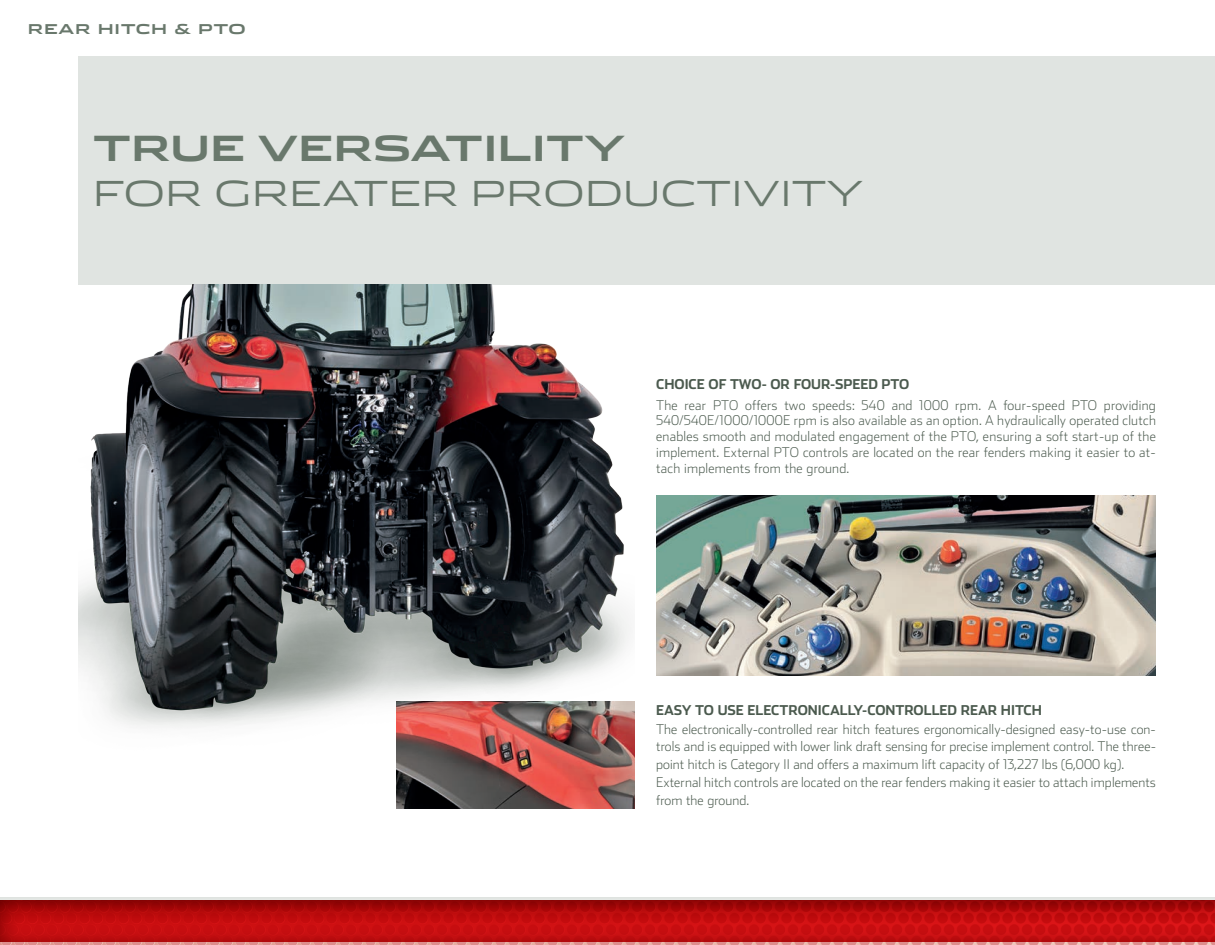
<style>
.page{position:relative;width:1215px;height:945px;background:#fff}
.page>*{position:absolute;margin:0;border:0;box-sizing:border-box;transform-origin:0 0}
.t1{font:300 34.5px "Stainless Ext";color:#69786c}
.t2{font:700 34.5px "Stainless Ext";color:#69786c}
.t3{font:200 13.5px/15.8px "Stainless";letter-spacing:.01em;color:#4b5a4e;text-align:justify}
.t4{font:700 13.5px "Stainless";color:#4b5a4e}
.t5{font:700 13.5px "Stainless Ext";letter-spacing:.05em;color:#69786c}
</style>
<div class="page">
<img style="left:0;top:898px;width:1215px;height:47px">
<hr style="left:1px;top:897px;width:1214px;height:2px;background:#e0e4e1">
<div style="left:79px;top:56px;width:1136px;height:229px;background:#e0e4e1"></div>
<img style="left:79px;top:285px;width:552px;height:506px">
<img style="left:656px;top:496px;width:500px;height:180px">
<img style="left:397px;top:701px;width:237px;height:108px">
<p class="t5" style="left:28px;top:21px;width:219px">REAR HITCH &amp; PTO</p>
<h1 class="t2" style="left:93px;top:128px;width:534px">TRUE VERSATILITY</h1>
<h1 class="t1" style="left:93px;top:173px;width:772px">FOR GREATER PRODUCTIVITY</h1>
<p class="t4" style="left:656px;top:376px;width:255px">CHOICE OF TWO- OR FOUR-SPEED PTO</p>
<p class="t3" style="left:656px;top:397px;width:501px">The rear PTO offers two speeds: 540 and 1000 rpm. A four-speed PTO providing 540/540E/1000/1000E rpm is also available as an option. A hydraulically operated clutch enables smooth and modulated engagement of the PTO, ensuring a soft start-up of the implement. External PTO controls are located on the rear fenders making it easier to at&shy;tach implements from the ground.</p>
<p class="t4" style="left:656px;top:702px;width:387px">EASY TO USE ELECTRONICALLY-CONTROLLED REAR HITCH</p>
<p class="t3" style="left:656px;top:720px;width:501px;line-height:18px;text-align:left">The electronically-controlled rear hitch features ergonomically-designed easy-to-use con&shy;trols and is equipped with lower link draft sensing for precise implement control. The three&shy;point hitch is Category II and offers a maximum lift capacity of 13,227 lbs (6,000 kg).<br>External hitch controls are located on the rear fenders making it easier to attach implements from the ground.</p>
</div>
